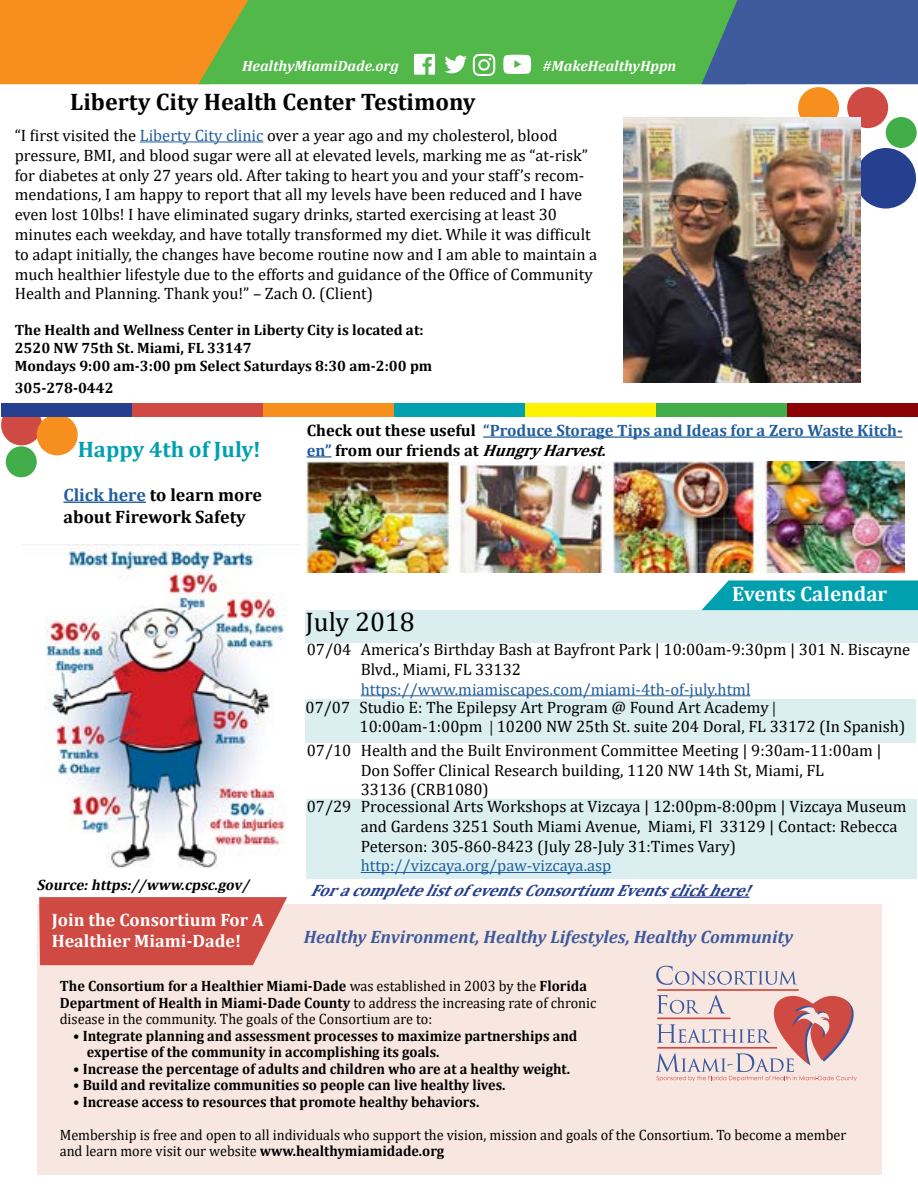
<style>
.page{position:relative;width:918px;height:1188px;background:#fff}
.page>*{position:absolute;margin:0;border:0;box-sizing:border-box;transform-origin:0 0}
.t1{font:27px "Cambria";color:#000}
.t2{font:700 24px "Cambria";color:#000}
.t3{font:700 22.5px "Cambria";color:#00a0af}
.t4{font:700 21px "Cambria";color:#fff}
.t5{font:italic 700 18px "Cambria";color:#3d5a9d}
.t6{font:700 18px/21.6px "Cambria";color:#fff}
.t7{font:700 18px/21.6px "Cambria";color:#000}
.t8{font:16.5px/19.8px "Cambria";color:#000}
.t9{font:700 16.5px/19.8px "Cambria";color:#215e9e}
.t10{font:16.5px "Cambria";color:#215e9e}
.t11{font:italic 700 16.5px "Cambria";color:#25408f}
.t12{font:15px/16.5px "Cambria";color:#000;scale:.95 1}
.t13{font:700 15px/16.5px "Cambria";color:#000;scale:.95 1}
.t14{font:700 15px/18px "Cambria";color:#000}
.t15{font:italic 700 15px "Cambria";color:#fff}
.t16{font:italic 700 15px "Cambria";color:#000}
.s1{color:#215e9e}
.s2{color:#000}
.s3{font-style:italic;color:#000}
.s4{font-family:"Minion Pro";font-size:15px}
.s5{font-weight:700}
</style>
<div class="page">
<div style="left:0;top:0;width:198px;height:84px;background:#f78f1e"></div>
<div style="left:198px;top:0;width:504px;height:84px;background:#53b84a"></div>
<svg style="left:702px;top:0;width:216px;height:84px;background:#3e6295"></svg>
<svg style="left:444px;top:55px;width:23px;height:18px"></svg>
<svg style="left:473px;top:54px;width:22px;height:22px"></svg>
<svg style="left:503px;top:55px;width:28px;height:19px"></svg>
<svg style="left:414px;top:54px;width:21px;height:21px"></svg>
<div style="left:306px;top:610px;width:612px;height:32px;background:#daeef0"></div>
<svg style="left:702px;top:580px;width:216px;height:30px;background:#13a7b5"></svg>
<div style="left:37px;top:904px;width:845px;height:271px;background:#f8e7e1"></div>
<svg style="left:656px;top:966px;width:141px;height:19px"></svg>
<hr style="left:657px;top:989px;width:142px;height:2px;background:#cf4a43">
<svg style="left:656px;top:995px;width:201px;height:86px"></svg>
<svg style="left:39px;top:897px;width:248px;height:68px;background:#d1554e"></svg>
<div style="left:306px;top:700px;width:610px;height:43px;background:#dbeff1"></div>
<hr style="left:361px;top:695px;width:390px;height:1px;background:#215e9e">
<hr style="left:670px;top:897px;width:79px;height:1px;background:#25408f">
<hr style="left:483px;top:436px;width:420px;height:2px;background:#215e9e">
<hr style="left:307px;top:456px;width:25px;height:2px;background:#215e9e">
<div style="left:855px;top:148px;width:61px;height:61px;background:#25408f;border-radius:50%"></div>
<div style="left:847px;top:87px;width:41px;height:41px;background:#cf4a43;border-radius:50%"></div>
<div style="left:798px;top:87px;width:41px;height:41px;background:#f78f1e;border-radius:50%"></div>
<div style="left:886px;top:117px;width:31px;height:31px;background:#41ad49;border-radius:50%"></div>
<hr style="left:140px;top:142px;width:123px;height:1px;background:#215e9e">
<img style="left:623px;top:117px;width:238px;height:265px">
<hr style="left:63px;top:502px;width:83px;height:1px;background:#215e9e">
<div style="left:307px;top:799px;width:610px;height:80px;background:#dbeff1"></div>
<hr style="left:361px;top:872px;width:250px;height:1px;background:#215e9e">
<img style="left:307px;top:462px;width:598px;height:111px">
<svg style="left:1px;top:416px;width:42px;height:30px"></svg>
<div style="left:6px;top:446px;width:31px;height:31px;background:#41ad49;border-radius:50%"></div>
<div style="left:37px;top:414px;width:41px;height:41px;background:#f78f1e;border-radius:50%"></div>
<div style="left:394px;top:403px;width:131px;height:13px;background:#00a0af"></div>
<div style="left:1px;top:403px;width:131px;height:13px;background:#25408f"></div>
<div style="left:263px;top:403px;width:131px;height:13px;background:#f78f1e"></div>
<div style="left:525px;top:403px;width:131px;height:13px;background:#fff200"></div>
<div style="left:787px;top:403px;width:131px;height:13px;background:#8b0304"></div>
<div style="left:132px;top:403px;width:131px;height:13px;background:#cf4a43"></div>
<div style="left:656px;top:403px;width:131px;height:13px;background:#41ad49"></div>
<img style="left:22px;top:544px;width:278px;height:324px">
<p class="t15" style="left:242px;top:55px;width:158px">HealthyMiamiDade.org</p>
<p class="t15" style="left:543px;top:55px;width:135px">#MakeHealthyHppn</p>
<h2 class="t2" style="left:70px;top:85px;width:407px">Liberty City Health Center Testimony</h2>
<p class="t8" style="left:15px;top:125px;width:584px">“I first visited the <span class="s1">Liberty City clinic</span> over a year ago and my cholesterol, blood pressure, BMI, and blood sugar were all at elevated levels, marking me as “at-risk” for diabetes at only 27 years old. After taking to heart you and your staff’s recom&shy;mendations, I am happy to report that all my levels have been reduced and I have even lost 10lbs! I have eliminated sugary drinks, started exercising at least 30 minutes each weekday, and have totally transformed my diet. While it was difficult to adapt initially, the changes have become routine now and I am able to maintain a much healthier lifestyle due to the efforts and guidance of the Office of Community Health and Planning. Thank you!” – Zach O. (Client)</p>
<p class="t14" style="left:15px;top:321px;width:419px">The Health and Wellness Center in Liberty City is located at:<br>2520 NW 75th St. Miami, FL 33147<br>Mondays 9:00 am-3:00 pm Select Saturdays 8:30 am-2:00 pm</p>
<p class="t14" style="left:15px;top:378px;width:100px">305-278-0442</p>
<h3 class="t3" style="left:78px;top:434px;width:185px">Happy 4th of July!</h3>
<p class="t7" style="left:63px;top:484px;width:200px"><span class="s1">Click here</span> to learn more about Firework Safety</p>
<p class="t16" style="left:37px;top:875px;width:218px">Source:https://www.cpsc.gov/</p>
<p class="t6" style="left:52px;top:908px;width:214px">Join the Consortium For A<br>Healthier Miami-Dade!</p>
<p class="t9" style="left:307px;top:420px;width:597px"><span class="s2">Check out these useful</span> “Produce Storage Tips and Ideas for a Zero Waste Kitch&shy;en” <span class="s2">from our friends at</span> <span class="s3">HungryHarvest</span><span class="s2">.</span></p>
<h1 class="t1" style="left:306px;top:606px;width:111px">July 2018</h1>
<p class="t4" style="left:732px;top:580px;width:157px">Events Calendar</p>
<p class="t8" style="left:361px;top:640px;width:551px;text-indent:-54px">07/04 America’s Birthday Bash at Bayfront Park | 10:00am-9:30pm | 301 N. Biscayne<br>Blvd., Miami, FL 33132</p>
<p class="t10" style="left:361px;top:679px;width:391px">https://www.miamiscapes.com/miami-4th-of-july.html</p>
<p class="t8" style="left:360px;top:697px;width:547px;text-indent:-54px">07/07 Studio E: The Epilepsy Art Program @ Found Art Academy <span class="s4">|<br></span>10:00am-1:00pm <span class="s4">|</span> 10200 NW 25th St. suite 204 Doral, FL 33172 (In Spanish)</p>
<p class="t8" style="left:361px;top:740px;width:523px;text-indent:-54px">07/10 Health and the Built Environment Committee Meeting | 9:30am-11:00am |<br>Don Soffer Clinical Research building, 1120 NW 14th St, Miami, FL<br>33136 (CRB1080)</p>
<p class="t8" style="left:361px;top:796px;width:547px;text-indent:-54px">07/29 Processional Arts Workshops at Vizcaya | 12:00pm-8:00pm | Vizcaya Museum and Gardens 3251 South Miami Avenue, Miami, Fl 33129 | Contact: Rebecca<br>Peterson: 305-860-8423 (July 28-July 31:Times Vary)</p>
<p class="t10" style="left:361px;top:856px;width:252px">http://vizcaya.org/paw-vizcaya.asp</p>
<p class="t11" style="left:310px;top:879px;width:452px">ForacompletelistofeventsConsortiumEventsclickhere!</p>
<p class="t5" style="left:304px;top:924px;width:491px">Healthy Environment, Healthy Lifestyles, Healthy Community</p>
<p class="t12" style="left:60px;top:978px;width:566px"><span class="s5">The Consortium for a Healthier Miami-Dade</span> was established in 2003 by the <span class="s5">Florida<br>Department of Health in Miami-Dade County</span> to address the increasing rate of chronic disease in the community. The goals of the Consortium are to:</p>
<p class="t13" style="left:87px;top:1027px;width:518px;text-indent:-13px">• Integrate planning and assessment processes to maximize partnerships and expertise of the community in accomplishing its goals.</p>
<p class="t13" style="left:73px;top:1060px;width:525px">• Increase the percentage of adults and children who are at a healthy weight.</p>
<p class="t13" style="left:73px;top:1076px;width:457px">• Build and revitalize communities so people can live healthy lives.</p>
<p class="t13" style="left:73px;top:1093px;width:429px">• Increase access to resources that promote healthy behaviors.</p>
<p class="t12" style="left:60px;top:1126px;width:829px">Membership is free and open to all individuals who support the vision, mission and goals of the Consortium. To become a member and learn more visit our website <span class="s5">www.healthymiamidade.org</span></p>
</div>
